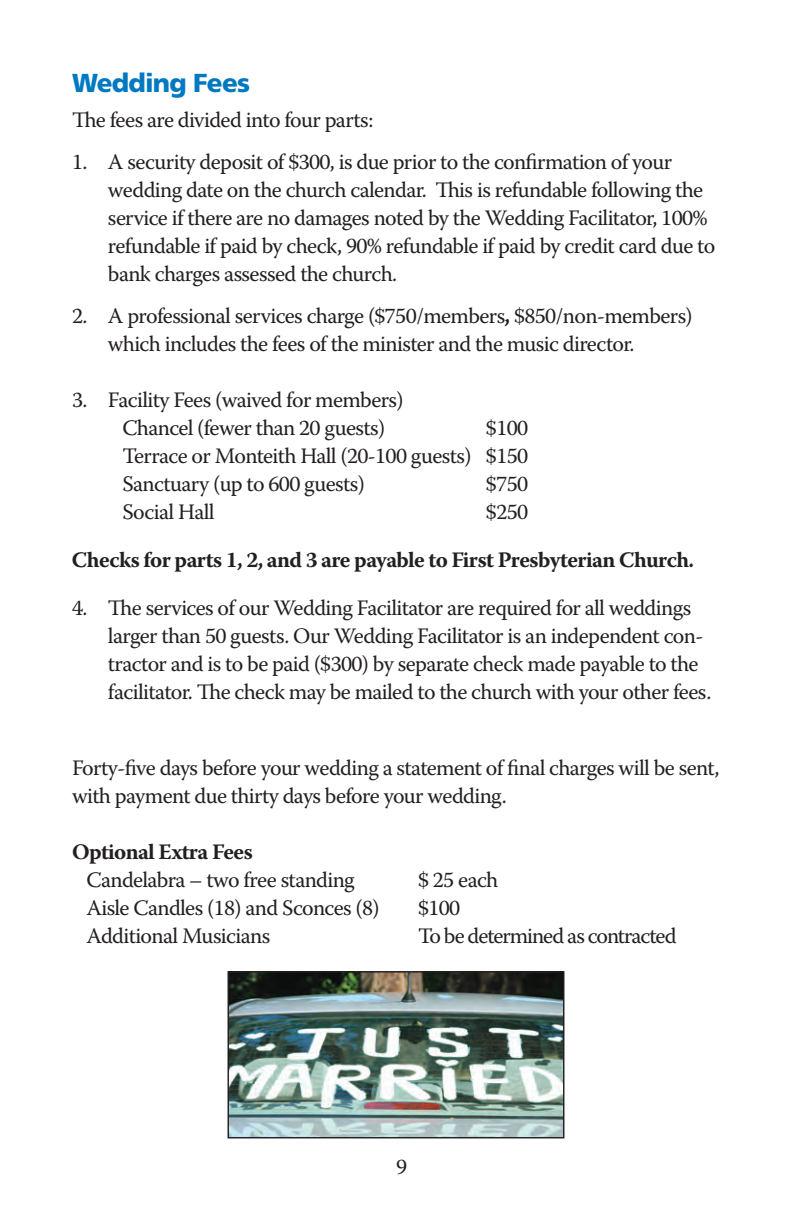
<style>
.page{position:relative;width:792px;height:1224px;background:#fff}
.page>*{position:absolute;margin:0;border:0;box-sizing:border-box;transform-origin:0 0}
.t1{font:900 26px "Frutiger LT Std";letter-spacing:-.03em;color:#0079c2}
.t2{font:22px/28px "Warnock Pro";letter-spacing:-.03em;color:#231f20}
.t3{font:700 22px "Warnock Pro";letter-spacing:-.03em;color:#231f20}
.t4{font:22px "Warnock Pro";letter-spacing:-.05em;color:#231f20}
.s1{font-weight:700}
</style>
<div class="page">
<img style="left:230px;top:973px;width:332px;height:163px">
<div style="left:228px;top:971px;width:336px;height:167px;border:1px solid #231f20"></div>
<p class="t1" style="left:72px;top:67px;width:180px">Wedding Fees</p>
<p class="t2" style="left:72px;top:105px;width:303px">The fees are divided into four parts:</p>
<p class="t2" style="left:108px;top:147px;width:609px;text-indent:-36px">1. A security deposit of $300, is due prior to the confirmation of your wedding date on the church calendar. This is refundable following the service if there are no damages noted by the Wedding Facilitator, 100% refundable if paid by check, 90% refundable if paid by credit card due to bank charges assessed the church.</p>
<p class="t2" style="left:108px;top:302px;width:586px;text-indent:-36px">2. A professional services charge ($750/members<span class="s1">,</span> $850/non-members) which includes the fees of the minister and the music director.</p>
<p class="t2" style="left:122px;top:386px;width:283px;text-indent:-50px">3. Facility Fees (waived for members)<br>Chancel (fewer than 20 guests)</p>
<p class="t2" style="left:122px;top:414px;width:407px;text-align:justify;text-indent:364px">$100<br>Terrace or Monteith Hall (20-100 guests) $150<br>Sanctuary (up to 600 guests)</p>
<p class="t2" style="left:486px;top:470px;width:44px">$750</p>
<p class="t2" style="left:122px;top:498px;width:94px">Social Hall</p>
<p class="t2" style="left:486px;top:498px;width:44px">$250</p>
<p class="t3" style="left:72px;top:547px;width:624px">Checks for parts 1, 2, and 3 are payable to First Presbyterian Church.</p>
<p class="t2" style="left:108px;top:594px;width:605px;text-indent:-36px">4. The services of our Wedding Facilitator are required for all weddings larger than 50 guests. Our Wedding Facilitator is an independent con&shy;tractor and is to be paid ($300) by separate check made payable to the facilitator. The check may be mailed to the church with your other fees.</p>
<p class="t2" style="left:72px;top:754px;width:649px">Forty-five days before your wedding a statement of final charges will be sent, with payment due thirty days before your wedding.</p>
<p class="t3" style="left:72px;top:839px;width:182px">Optional Extra Fees</p>
<p class="t2" style="left:86px;top:866px;width:270px">Candelabra – two free standing</p>
<p class="t2" style="left:418px;top:866px;width:82px">$ 25 each</p>
<p class="t2" style="left:86px;top:894px;width:295px">Aisle Candles (18) and Sconces (8)</p>
<p class="t2" style="left:418px;top:894px;width:44px">$100</p>
<p class="t2" style="left:86px;top:922px;width:185px">Additional Musicians</p>
<p class="t4" style="left:418px;top:923px;width:260px">To be determined as contracted</p>
<p class="t2" style="left:396px;top:1152px;width:13px">9</p>
</div>
